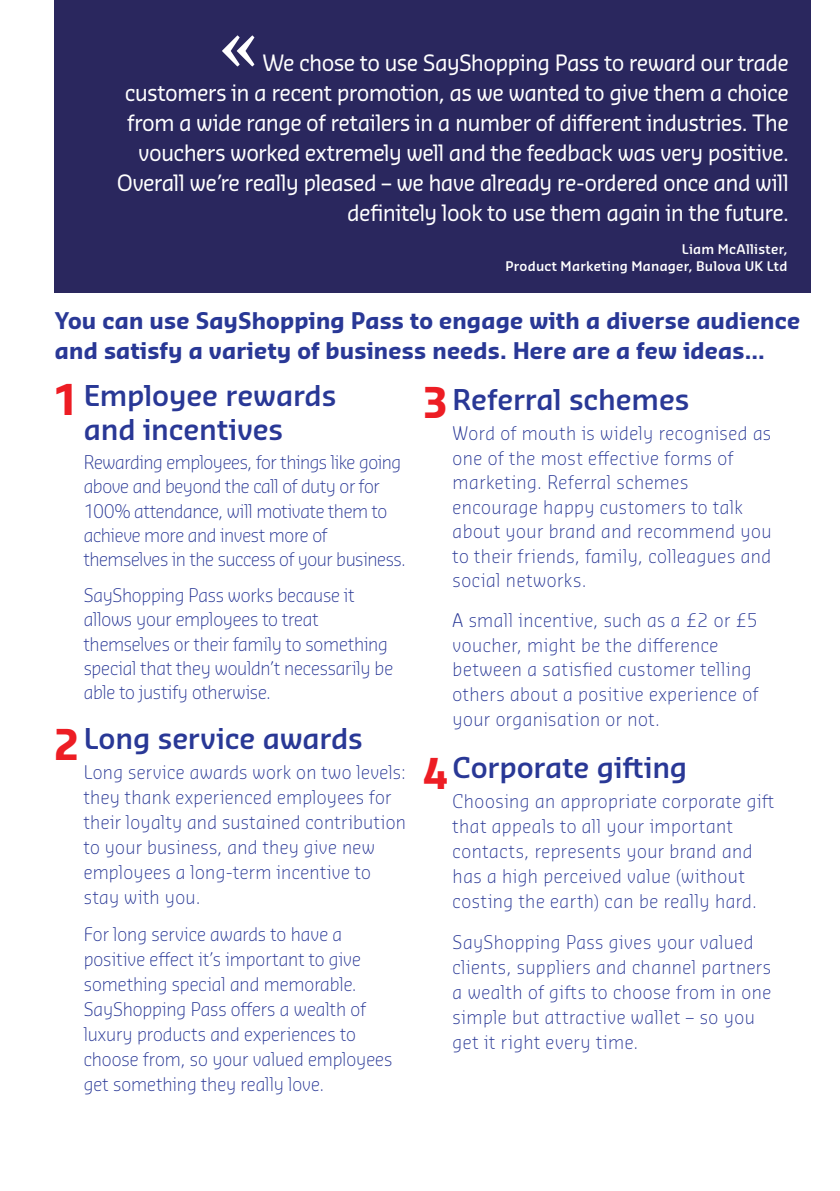
<style>
.page{position:relative;width:840px;height:1191px;background:#fff}
.page>*{position:absolute;margin:0;border:0;box-sizing:border-box;transform-origin:0 0}
.t1{font:700 40.6px "Sansa Pro";color:#ed1d24}
.t2{font:600 28px/33.6px "Sansa Pro";letter-spacing:-.005em;color:#293896}
.t3{font:22px/30px "Sansa Pro";letter-spacing:-.03em;color:#fff;text-align:right}
.t4{font:700 22px/30px "Sansa Pro";letter-spacing:.01em;color:#293896}
.t5{font:300 18px/25px "Sansa Pro";letter-spacing:.02em;color:#293896}
.t6{font:300 18px/25px "Sansa Pro";color:#293896}
.t7{font:300 18px/24.4px "Sansa Pro";letter-spacing:-.02em;color:#293896}
.t8{font:300 18px/24.4px "Sansa Pro";letter-spacing:-.01em;color:#293896}
.t9{font:600 13px/17.6px "Sansa Pro";letter-spacing:.02em;color:#fff;text-align:right}
</style>
<div class="page">
<div style="left:54px;top:0;width:756px;height:293px;background:#2a275e"></div>
<svg style="left:222px;top:35px;width:32px;height:31px"></svg>
<p class="t3" style="left:117px;top:48px;width:673px">We chose to use SayShopping Pass to reward our trade<br>customers in a recent promotion, as we wanted to give them a choice from a wide range of retailers in a number of different industries. The vouchers worked extremely well and the feedback was very positive.<br>Overall we’re really pleased – we have already re-ordered once and will definitely look to use them again in the future.</p>
<p class="t9" style="left:505px;top:240px;width:283px">Liam McAllister,<br>Product Marketing Manager, Bulova UK Ltd</p>
<p class="t4" style="left:55px;top:305px;width:746px">You can use SayShopping Pass to engage with a diverse audience and satisfy a variety of business needs. Here are a few ideas…</p>
<h1 class="t1" style="left:54px;top:372px;width:27px">1</h1>
<h2 class="t2" style="left:84px;top:378px;width:254px">Employee rewards and incentives</h2>
<p class="t7" style="left:84px;top:450px;width:324px">Rewarding employees, for things like going above and beyond the call of duty or for 100% attendance, will motivate them to achieve more and invest more of themselves in the success of your business.</p>
<p class="t8" style="left:84px;top:583px;width:311px">SayShopping Pass works because it allows your employees to treat themselves or their family to something special that they wouldn’t necessarily be able to justify otherwise.</p>
<h2 class="t2" style="left:84px;top:721px;width:280px">Long service awards</h2>
<p class="t5" style="left:84px;top:760px;width:324px">Long service awards work on two levels: they thank experienced employees for their loyalty and sustained contribution to your business, and they give new employees a long-term incentive to stay with you.</p>
<p class="t6" style="left:84px;top:921px;width:310px">For long service awards to have a positive effect it’s important to give something special and memorable.<br>SayShopping Pass offers a wealth of luxury products and experiences to choose from, so your valued employees get something they really love.</p>
<h1 class="t1" style="left:54px;top:717px;width:27px">2</h1>
<h1 class="t1" style="left:422px;top:374px;width:27px">3</h1>
<h2 class="t2" style="left:452px;top:383px;width:238px">Referral schemes</h2>
<p class="t5" style="left:452px;top:421px;width:320px;line-height:24.4px">Word of mouth is widely recognised as one of the most effective forms of marketing. Referral schemes encourage happy customers to talk about your brand and recommend you to their friends, family, colleagues and social networks.</p>
<p class="t5" style="left:452px;top:608px;width:307px">A small incentive, such as a £2 or £5 voucher, might be the difference between a satisfied customer telling others about a positive experience of your organisation or not.</p>
<h2 class="t2" style="left:452px;top:750px;width:236px">Corporate gifting</h2>
<p class="t5" style="left:452px;top:788px;width:323px">Choosing an appropriate corporate gift that appeals to all your important contacts, represents your brand and has a high perceived value (without costing the earth) can be really hard.</p>
<p class="t5" style="left:452px;top:929px;width:320px">SayShopping Pass gives your valued clients, suppliers and channel partners a wealth of gifts to choose from in one simple but attractive wallet – so you get it right every time.</p>
<h1 class="t1" style="left:422px;top:745px;width:27px">4</h1>
</div>
